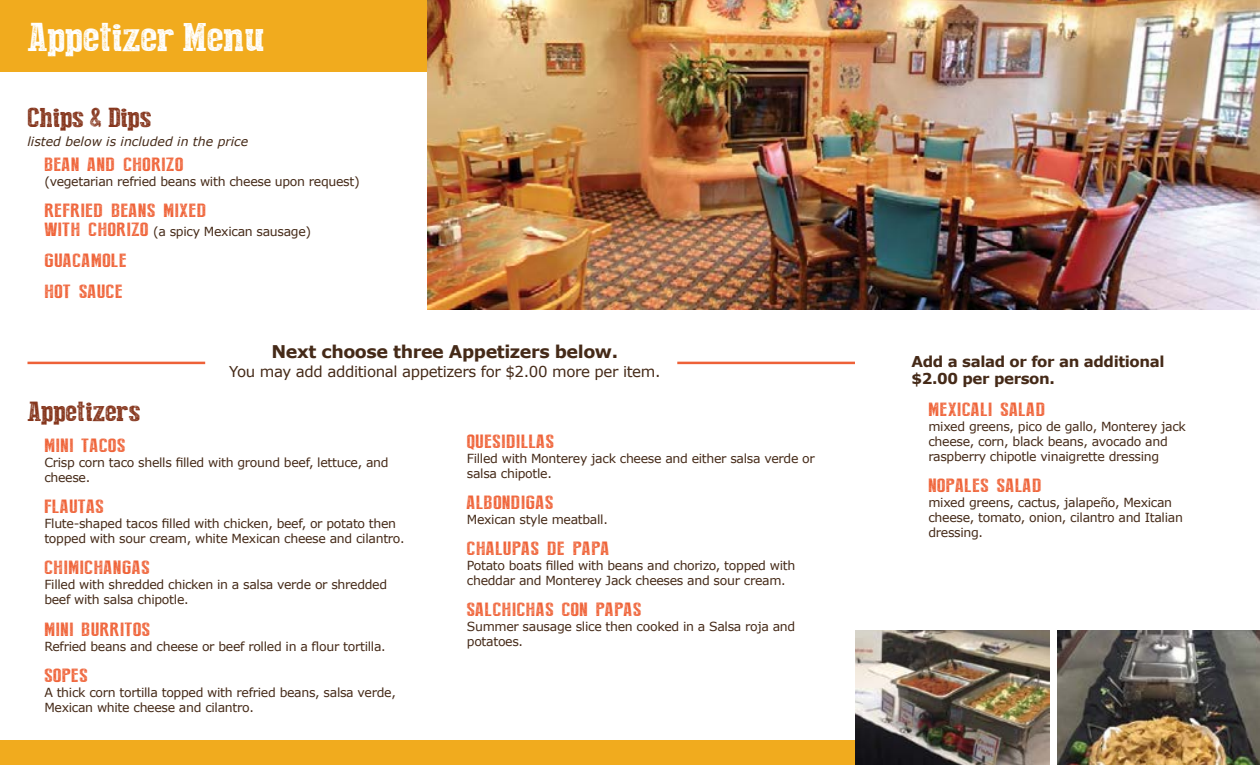
<style>
.page{position:relative;width:1260px;height:765px;background:#fff}
.page>*{position:absolute;margin:0;border:0;box-sizing:border-box;transform-origin:0 0}
.t1{font:40px "Press Style Serif";color:#fff;scale:1.2 1}
.t2{font:27.5px "Press Style Serif";color:#85351c;scale:1.2 1}
.t3{font:19.12px/31.2px "Press Style";letter-spacing:.025em;color:#ef6237;scale:1.44 1}
.t4{font:700 17.5px "Verdana";letter-spacing:-.025em;color:#452a18}
.t5{font:15px "Verdana";letter-spacing:-.025em;color:#452a18}
.t6{font:700 15px/17.5px "Verdana";letter-spacing:-.025em;color:#452a18}
.t7{font:12.5px/15px "Verdana";letter-spacing:-.025em;color:#452a18}
.t8{font:italic 12.5px "Verdana";color:#452a18}
.s1{font-family:"Press Style";font-size:19.12px;color:#ef6237}
</style>
<div class="page">
<div style="left:0;top:0;width:1260px;height:72px;background:#f1ab1e"></div>
<div style="left:0;top:740px;width:855px;height:25px;background:#f1ab1e"></div>
<img style="left:428px;top:0;width:832px;height:309px">
<img style="left:855px;top:630px;width:194px;height:135px">
<img style="left:1058px;top:630px;width:202px;height:135px">
<hr style="left:28px;top:362px;width:177px;height:2px;background:#ee6138">
<hr style="left:677px;top:362px;width:178px;height:2px;background:#ee6138">
<h1 class="t1" style="left:28px;top:16px;width:199px">Appetizer Menu</h1>
<h2 class="t2" style="left:28px;top:103px;width:105px">Chips &amp; Dips</h2>
<p class="t8" style="left:28px;top:133px;width:222px">listed below is included in the price</p>
<h3 class="t3" style="left:44px;top:149px;width:98px">BEAN AND CHORIZO</h3>
<p class="t7" style="left:44px;top:173px;width:317px">(vegetarian refried beans with cheese upon request)</p>
<h3 class="t3" style="left:44px;top:195px;width:114px">REFRIED BEANS MIXED</h3>
<p class="t7" style="left:44px;top:223px;width:268px"><span class="s1">WITH CHORIZO</span> (a spicy Mexican sausage)</p>
<h3 class="t3" style="left:44px;top:245px;width:59px">GUACAMOLE<br>HOT SAUCE</h3>
<h3 class="t4" style="left:272px;top:340px;width:348px">Next choose three Appetizers below.</h3>
<p class="t5" style="left:229px;top:362px;width:433px">You may add additional appetizers for $2.00 more per item.</p>
<h2 class="t2" style="left:28px;top:397px;width:96px">Appetizers</h2>
<h3 class="t3" style="left:44px;top:430px;width:58px">MINI TACOS</h3>
<p class="t7" style="left:44px;top:454px;width:346px">Crisp corn taco shells filled with ground beef, lettuce, and cheese.</p>
<h3 class="t3" style="left:44px;top:491px;width:43px">FLAUTAS</h3>
<p class="t7" style="left:44px;top:516px;width:362px">Flute-shaped tacos filled with chicken, beef, or potato then topped with sour cream, white Mexican cheese and cilantro.</p>
<h3 class="t3" style="left:44px;top:553px;width:75px">CHIMICHANGAS</h3>
<p class="t7" style="left:44px;top:577px;width:344px">Filled with shredded chicken in a salsa verde or shredded beef with salsa chipotle.</p>
<h3 class="t3" style="left:44px;top:614px;width:75px">MINI BURRITOS</h3>
<p class="t7" style="left:44px;top:638px;width:343px">Refried beans and cheese or beef rolled in a flour tortilla.</p>
<h3 class="t3" style="left:44px;top:660px;width:32px">SOPES</h3>
<p class="t7" style="left:44px;top:684px;width:353px">A thick corn tortilla topped with refried beans, salsa verde,<br>Mexican white cheese and cilantro.</p>
<h3 class="t3" style="left:467px;top:426px;width:62px">QUESIDILLAS</h3>
<p class="t7" style="left:467px;top:450px;width:349px">Filled with Monterey jack cheese and either salsa verde or salsa chipotle.</p>
<h3 class="t3" style="left:467px;top:487px;width:62px">ALBONDIGAS</h3>
<p class="t7" style="left:467px;top:511px;width:143px">Mexican style meatball.</p>
<h3 class="t3" style="left:467px;top:534px;width:101px">CHALUPAS DE PAPA</h3>
<p class="t7" style="left:467px;top:558px;width:330px">Potato boats filled with beans and chorizo, topped with cheddar and Monterey Jack cheeses and sour cream.</p>
<h3 class="t3" style="left:467px;top:595px;width:123px">SALCHICHAS CON PAPAS</h3>
<p class="t7" style="left:467px;top:619px;width:330px">Summer sausage slice then cooked in a Salsa roja and potatoes.</p>
<p class="t6" style="left:912px;top:352px;width:255px">Add a salad or for an additional $2.00 per person.</p>
<h3 class="t3" style="left:928px;top:394px;width:83px">MEXICALI SALAD</h3>
<p class="t7" style="left:928px;top:418px;width:259px">mixed greens, pico de gallo, Monterey jack cheese, corn, black beans, avocado and raspberry chipotle vinaigrette dressing</p>
<h3 class="t3" style="left:928px;top:470px;width:80px">NOPALES SALAD</h3>
<p class="t7" style="left:928px;top:494px;width:256px">mixed greens, cactus, jalapeño, Mexican cheese, tomato, onion, cilantro and Italian dressing.</p>
</div>
